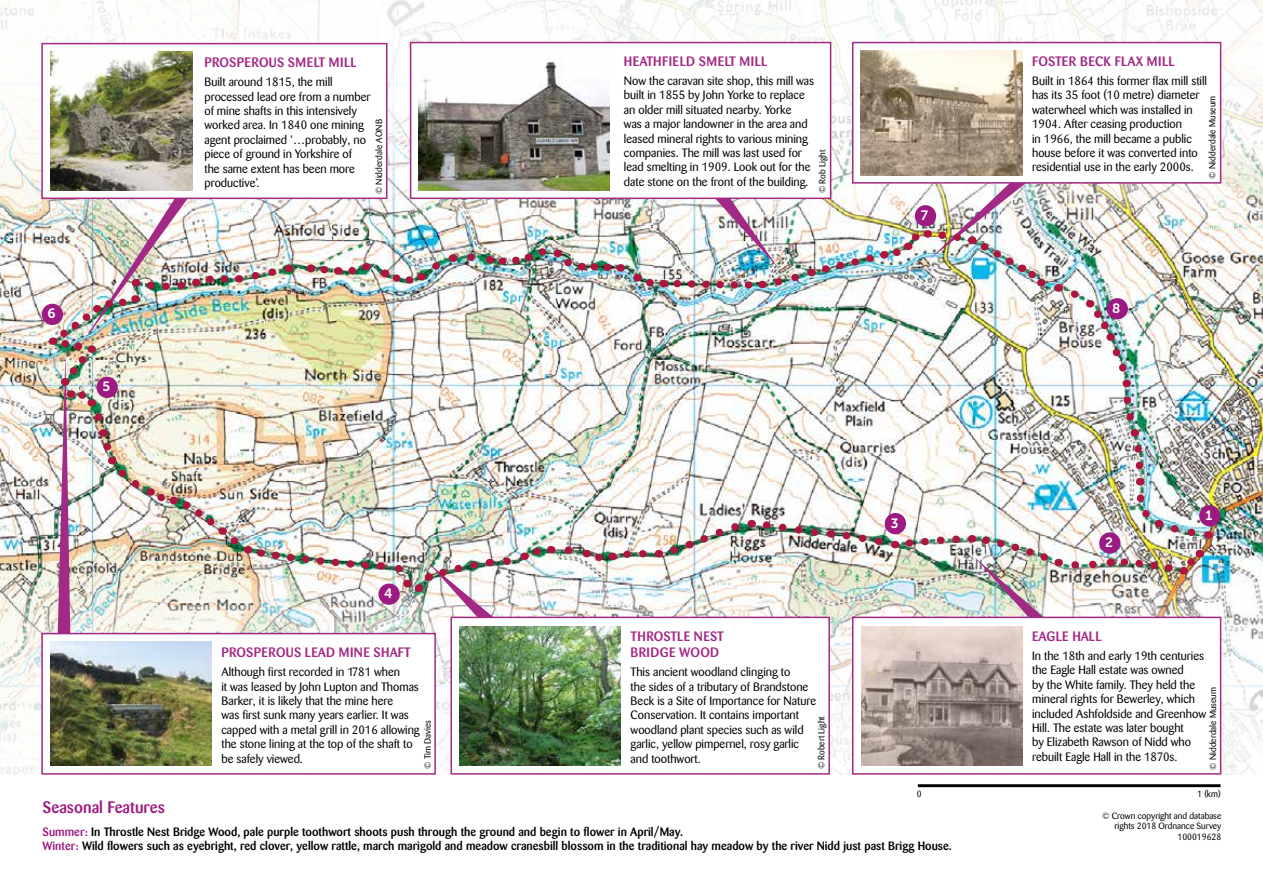
<style>
.page{position:relative;width:1263px;height:893px;background:#fff}
.page>*{position:absolute;margin:0;border:0;box-sizing:border-box;transform-origin:0 0}
.t1{font:500 16.5px "Barmeno";color:#9c1a81}
.t2{font:500 13.5px/16.2px "Barmeno";letter-spacing:.02em;color:#a32986}
.t3{font:500 13.5px "Barmeno";color:#a32986}
.t4{font:13.5px "Museo Sans 700";color:#fff}
.t5{font:12px/14.4px "Barmeno";color:#000}
.t6{font:500 12px/14.4px "Barmeno";color:#000}
.t7{font:9px/10.8px "Barmeno";color:#000;text-align:right}
.s1{color:#9c1a81}
</style>
<div class="page">
<img style="left:0;top:235px;width:1263px;height:336px">
<svg style="left:0;top:0;width:1263px;height:235px"></svg>
<div style="left:42px;top:304px;width:21px;height:21px;background:#9c1a81;border-radius:50%"></div>
<div style="left:918px;top:784px;width:302px;height:3px;border:1px solid #000"></div>
<div style="left:450px;top:617px;width:380px;height:158px;border:2px solid #a32986"></div>
<img style="left:459px;top:665px;width:162px;height:100px">
<div style="left:42px;top:44px;width:345px;height:154px;background:#fff"></div>
<div style="left:41px;top:43px;width:346px;height:156px;border:2px solid #a32986"></div>
<div style="left:852px;top:617px;width:369px;height:158px;border:2px solid #a32986"></div>
<img style="left:862px;top:665px;width:160px;height:101px">
<div style="left:41px;top:633px;width:395px;height:142px;border:2px solid #a32986"></div>
<img style="left:50px;top:665px;width:162px;height:101px">
<div style="left:1199px;top:505px;width:21px;height:21px;background:#9c1a81;border-radius:50%"></div>
<img style="left:50px;top:129px;width:1164px;height:536px">
<div style="left:853px;top:43px;width:367px;height:140px;background:#fff"></div>
<div style="left:852px;top:42px;width:369px;height:142px;border:2px solid #a32986"></div>
<img style="left:861px;top:50px;width:161px;height:126px">
<div style="left:411px;top:43px;width:420px;height:155px;background:#fff"></div>
<div style="left:410px;top:42px;width:421px;height:157px;border:2px solid #a32986"></div>
<img style="left:418px;top:60px;width:192px;height:130px">
<img style="left:50px;top:51px;width:142px;height:139px">
<p class="t4" style="left:47px;top:306px;width:10px">6</p>
<p class="t4" style="left:102px;top:379px;width:9px">5</p>
<p class="t2" style="left:204px;top:55px;width:154px">PROSPEROUS SMELT MILL</p>
<p class="t5" style="left:204px;top:75px;width:167px">Built around 1815, the mill processed lead ore from a number of mine shafts in this intensively worked area. In 1840 one mining agent proclaimed ‘…probably, no piece of ground in Yorkshire of<br>the same extent has been more productive’.</p>
<p class="t7" style="left:374px;top:194px;width:77px;rotate:-90deg">© Nidderdale AONB</p>
<p class="t4" style="left:384px;top:586px;width:10px">4</p>
<p class="t2" style="left:221px;top:645px;width:191px">PROSPEROUS LEAD MINE SHAFT</p>
<p class="t5" style="left:221px;top:665px;width:200px">Although first recorded in 1781 when<br>it was leased by John Lupton and Thomas Barker, it is likely that the mine here<br>was first sunk many years earlier. It was capped with a metal grill in 2016 allowing the stone lining at the top of the shaft to be safely viewed.</p>
<p class="t7" style="left:422px;top:769px;width:50px;rotate:-90deg">© Tim Davies</p>
<p class="t2" style="left:624px;top:54px;width:145px">HEATHFIELD SMELT MILL</p>
<p class="t5" style="left:624px;top:74px;width:192px">Now the caravan site shop, this mill was built in 1855 by John Yorke to replace an older mill situated nearby. Yorke<br>was a major landowner in the area and leased mineral rights to various mining companies. The mill was last used for lead smelting in 1909. Look out for the date stone on the front of the building.</p>
<p class="t7" style="left:817px;top:193px;width:45px;rotate:-90deg">© Rob Light</p>
<p class="t4" style="left:921px;top:208px;width:9px">7</p>
<p class="t2" style="left:1032px;top:54px;width:144px">FOSTER BECK FLAX MILL</p>
<p class="t5" style="left:1032px;top:74px;width:176px">Built in 1864 this former flax mill still has its 35 foot (10 metre) diameter waterwheel which was installed in 1904. After ceasing production<br>in 1966, the mill became a public house before it was converted into residential use in the early 2000s.</p>
<p class="t7" style="left:1207px;top:179px;width:84px;rotate:-90deg">© Nidderdale Museum</p>
<p class="t4" style="left:1112px;top:301px;width:10px">8</p>
<p class="t2" style="left:631px;top:628px;width:95px">THROSTLE NEST<br>BRIDGE WOOD</p>
<p class="t5" style="left:631px;top:665px;width:187px">This ancient woodland clinging to<br>the sides of a tributary of Brandstone Beck is a Site of Importance for Nature Conservation. It contains important woodland plant species such as wild garlic, yellow pimpernel, rosy garlic and toothwort.</p>
<p class="t7" style="left:816px;top:769px;width:55px;rotate:-90deg">© Robert Light</p>
<p class="t4" style="left:891px;top:515px;width:9px">3</p>
<p class="t4" style="left:1105px;top:535px;width:9px">2</p>
<p class="t4" style="left:1205px;top:508px;width:8px">1</p>
<p class="t3" style="left:1032px;top:629px;width:71px">EAGLE HALL</p>
<p class="t5" style="left:1032px;top:649px;width:175px">In the 18th and early 19th centuries the Eagle Hall estate was owned<br>by the White family. They held the mineral rights for Bewerley, which included Ashfoldside and Greenhow Hill. The estate was later bought<br>by Elizabeth Rawson of Nidd who rebuilt Eagle Hall in the 1870s.</p>
<p class="t7" style="left:1208px;top:770px;width:84px;rotate:-90deg">© Nidderdale Museum</p>
<p class="t7" style="left:917px;top:788px;width:6px">0</p>
<p class="t7" style="left:1197px;top:788px;width:25px">1 (km)</p>
<h1 class="t1" style="left:43px;top:798px;width:124px">Seasonal Features</h1>
<p class="t6" style="left:43px;top:825px;width:911px"><span class="s1">Summer:</span> In Throstle Nest Bridge Wood, pale purple toothwort shoots push through the ground and begin to flower in April/May.<br><span class="s1">Winter:</span> Wild flowers such as eyebright, red clover, yellow rattle, march marigold and meadow cranesbill blossom in the traditional hay meadow by the river Nidd just past Brigg House.</p>
<p class="t7" style="left:1102px;top:810px;width:121px">© Crown copyright and database rights 2018 Ordnance Survey<br>100019628</p>
</div>
